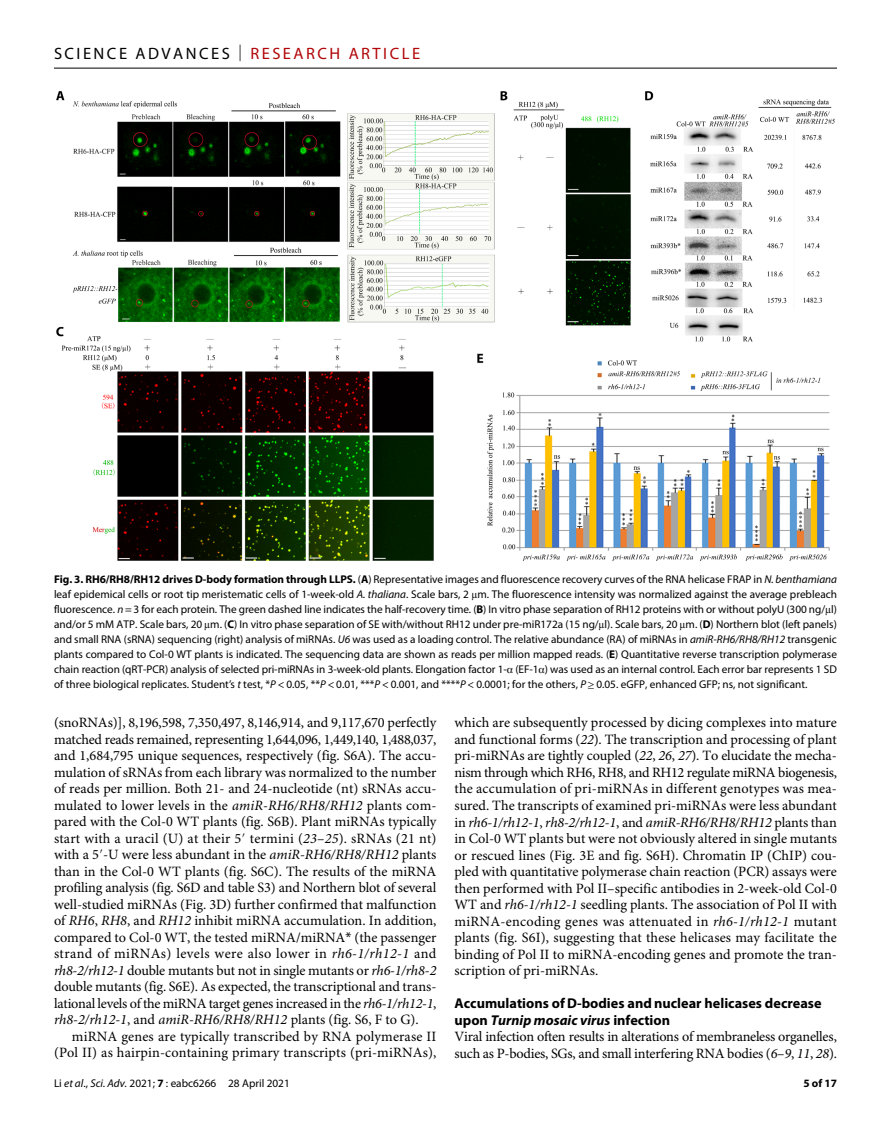
<style>
.page{position:relative;width:891px;height:1134px;background:#fff}
.page>*{position:absolute;margin:0;border:0;box-sizing:border-box;transform-origin:0 0}
.t1{font:16.5px "Myriad Pro";letter-spacing:.15em;color:#000}
.t2{font:14.25px/16.5px "Minion Pro";color:#000;text-align:justify}
.t3{font:14.25px/16.5px "Minion Pro";letter-spacing:-.02em;color:#000}
.t4{font:700 14.25px/16.5px "Myriad Pro";color:#000}
.t5{font:11.25px/15px "Myriad Pro";color:#000;text-align:justify}
.t6{font:700 11.25px "Myriad Pro";color:#000}
.s1{font-weight:300}
.s2{color:#b10508}
.s3{font-weight:700}
.s4{font-style:italic}
.s5{font-family:"Myriad Pro"}
</style>
<div class="page">
<hr style="left:54px;top:68px;width:783px;height:1px;background:#000">
<img style="left:56px;top:91px;width:779px;height:470px">
<p class="t1" style="left:54px;top:40px;width:368px">SCIENCE ADVANCES <span class="s1">|</span> <span class="s2">RESEARCH ARTICLE</span></p>
<p class="t5" style="left:54px;top:572px;width:785px"><span class="s3">Fig. 3. RH6/RH8/RH12 drives D-body formation through LLPS.</span> (<span class="s3">A</span>) Representative images and fluorescence recovery curves of the RNA helicase FRAP in <span class="s4">N. benthamiana </span>leaf epidemical cells or root tip meristematic cells of 1-week-old <span class="s4">A. thaliana</span>. Scale bars, 2 m. The fluorescence intensity was normalized against the average prebleach fluorescence. <span class="s4">n</span> = 3 for each protein. The green dashed line indicates the half-recovery time. (<span class="s3">B</span>) In vitro phase separation of RH12 proteins with or without polyU (300 ng/ l) and/or 5 mM ATP. Scale bars, 20 m. (<span class="s3">C</span>) In vitro phase separation of SE with/without RH12 under pre-miR172a (15 ng/ l). Scale bars, 20 m. (<span class="s3">D</span>) Northern blot (left panels) and small RNA (sRNA) sequencing (right) analysis of miRNAs. <span class="s4">U6</span> was used as a loading control. The relative abundance (RA) of miRNAs in <span class="s4">amiR-RH6/RH8/RH12</span> transgenic plants compared to Col-0 WT plants is indicated. The sequencing data are shown as reads per million mapped reads. (<span class="s3">E</span>) Quantitative reverse transcription polymerase chain reaction (qRT-PCR) analysis of selected pri-miRNAs in 3-week-old plants. Elongation factor 1- (EF-1 ) was used as an internal control. Each error bar represents 1 SD of three biological replicates. Student’s <span class="s4">t</span> test, *<span class="s4">P</span> &lt; 0.05, **<span class="s4">P</span> &lt; 0.01, ***<span class="s4">P</span> &lt; 0.001, and ****<span class="s4">P</span> &lt; 0.0001; for the others, <span class="s4">P</span> ≥ 0.05. eGFP, enhanced GFP; ns, not significant.</p>
<p class="t2" style="left:54px;top:716px;width:384px">(snoRNAs)], 8,196,598, 7,350,497, 8,146,914, and 9,117,670 perfectly matched reads remained, representing 1,644,096, 1,449,140, 1,488,037, and 1,684,795 unique sequences, respectively (fig. S6A). The accu&shy;mulation of sRNAs from each library was normalized to the number of reads per million. Both 21- and 24-nucleotide (nt) sRNAs accu&shy;mulated to lower levels in the <span class="s4">amiR-RH6/RH8/RH12</span> plants com&shy;pared with the Col-0 WT plants (fig. S6B). Plant miRNAs typically start with a uracil (U) at their 5′ termini (<span class="s4">23</span>–<span class="s4">25</span>). sRNAs (21 nt) with a 5′-U were less abundant in the <span class="s4">amiR-RH6/RH8/RH12</span> plants than in the Col-0 WT plants (fig. S6C). The results of the miRNA profiling analysis (fig. S6D and table S3) and Northern blot of several well-studied miRNAs (Fig. 3D) further confirmed that malfunction of <span class="s4">RH6</span>, <span class="s4">RH8</span>, and <span class="s4">RH12</span> inhibit miRNA accumulation. In addition, compared to Col-0 WT, the tested miRNA/miRNA<span class="s5">*</span> (the passenger strand of miRNAs) levels were also lower in <span class="s4">rh6-1/rh12-1</span> and <span class="s4">rh8-2/rh12-1</span> double mutants but not in single mutants or <span class="s4">rh6-1/rh8-2 </span>double mutants (fig. S6E). As expected, the transcriptional and trans&shy;lational levels of the miRNA target genes increased in the <span class="s4">rh6-1/rh12-1</span>, <span class="s4">rh8-2/rh12-1</span>, and <span class="s4">amiR-RH6/RH8/RH12</span> plants (fig. S6, F to G).</p>
<p class="t2" style="left:54px;top:1030px;width:384px;text-align:right">miRNA genes are typically transcribed by RNA polymerase II (Pol II) as hairpin-containing primary transcripts (pri-miRNAs),</p>
<p class="t5" style="left:54px;top:1076px;width:237px">Li <span class="s4">et al</span>., <span class="s4">Sci. Adv.</span> 2021; <span class="s3">7</span> : eabc6266 28 April 2021</p>
<p class="t2" style="left:454px;top:716px;width:384px">which are subsequently processed by dicing complexes into mature and functional forms (<span class="s4">22</span>). The transcription and processing of plant pri-miRNAs are tightly coupled (<span class="s4">22</span>, <span class="s4">26</span>, <span class="s4">27</span>). To elucidate the mecha&shy;nism through which RH6, RH8, and RH12 regulate miRNA biogenesis, the accumulation of pri-miRNAs in different genotypes was mea&shy;sured. The transcripts of examined pri-miRNAs were less abundant in <span class="s4">rh6-1/rh12-1</span>, <span class="s4">rh8-2/rh12-1</span>, and <span class="s4">amiR-RH6/RH8/RH12</span> plants than in Col-0 WT plants but were not obviously altered in single mutants or rescued lines (Fig. 3E and fig. S6H). Chromatin IP (ChIP) cou&shy;pled with quantitative polymerase chain reaction (PCR) assays were then performed with Pol II–specific antibodies in 2-week-old Col-0<br>WT and <span class="s4">rh6-1/rh12-1</span> seedling plants. The association of Pol II with miRNA-encoding genes was attenuated in <span class="s4">rh6-1/rh12-1</span> mutant plants (fig. S6I), suggesting that these helicases may facilitate the binding of Pol II to miRNA-encoding genes and promote the tran&shy;scription of pri-miRNAs.</p>
<p class="t4" style="left:454px;top:994px;width:369px">Accumulations of D-bodies and nuclear helicases decrease upon <span class="s4">Turnip mosaic virus</span> infection</p>
<p class="t3" style="left:455px;top:1030px;width:384px">Viral infection often results in alterations of membraneless organelles, such as P-bodies, SGs, and small interfering RNA bodies (<span class="s4">6</span>–<span class="s4">9</span>, <span class="s4">11</span>, <span class="s4">28</span>).</p>
<p class="t6" style="left:803px;top:1074px;width:35px">5 of 17</p>
</div>
